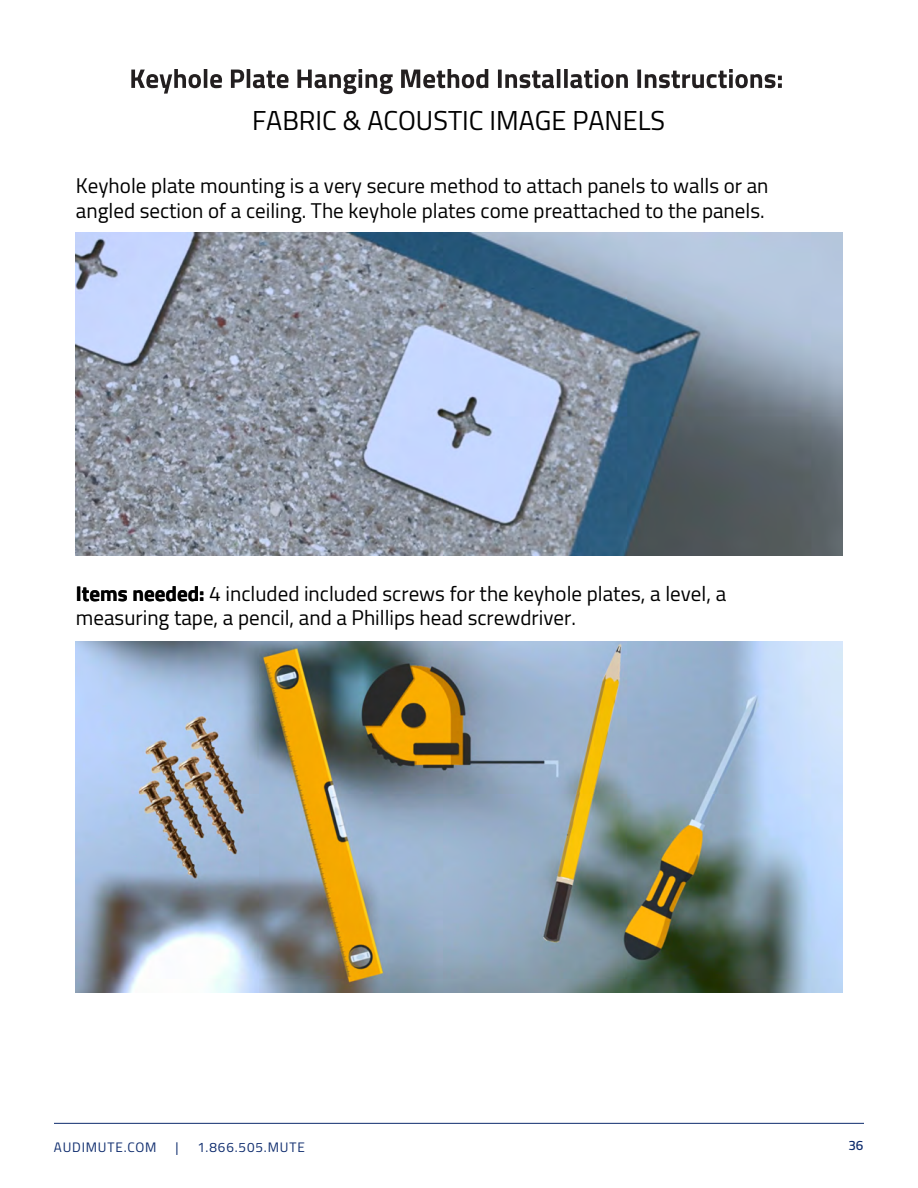
<style>
.page{position:relative;width:918px;height:1188px;background:#fff}
.page>*{position:absolute;margin:0;border:0;box-sizing:border-box;transform-origin:0 0}
.t1{font:27px "Cairo";color:#000}
.t2{font:21px/25.2px "Cairo";color:#000}
.t3{font:13.5px "Cairo";letter-spacing:.06em;color:#0d2b6d}
.t4{font:600 13.5px "Cairo";color:#0d2b6d}
.s1{font-weight:700}
</style>
<div class="page">
<hr style="left:54px;top:1123px;width:810px;height:1px;background:#0d2b6d">
<svg style="left:131px;top:69px;width:357px;height:25px"></svg>
<svg style="left:498px;top:69px;width:284px;height:19px"></svg>
<img style="left:75px;top:232px;width:768px;height:324px">
<img style="left:75px;top:642px;width:768px;height:350px">
<p class="t1" style="left:252px;top:98px;width:415px">FABRIC &amp; ACOUSTIC IMAGE PANELS</p>
<p class="t2" style="left:76px;top:173px;width:694px">Keyhole plate mounting is a very secure method to attach panels to walls or an angled section of a ceiling. The keyhole plates come preattached to the panels.</p>
<p class="t2" style="left:76px;top:581px;width:652px;line-height:24.5px"><span class="s1">Items needed:</span> 4 included included screws for the keyhole plates, a level, a measuring tape, a pencil, and a Phillips head screwdriver.</p>
<p class="t3" style="left:54px;top:1136px;width:104px">AUDIMUTE.COM</p>
<p class="t3" style="left:175px;top:1136px;width:5px">|</p>
<p class="t3" style="left:197px;top:1136px;width:109px">1.866.505.MUTE</p>
<p class="t4" style="left:849px;top:1134px;width:16px">36</p>
</div>
